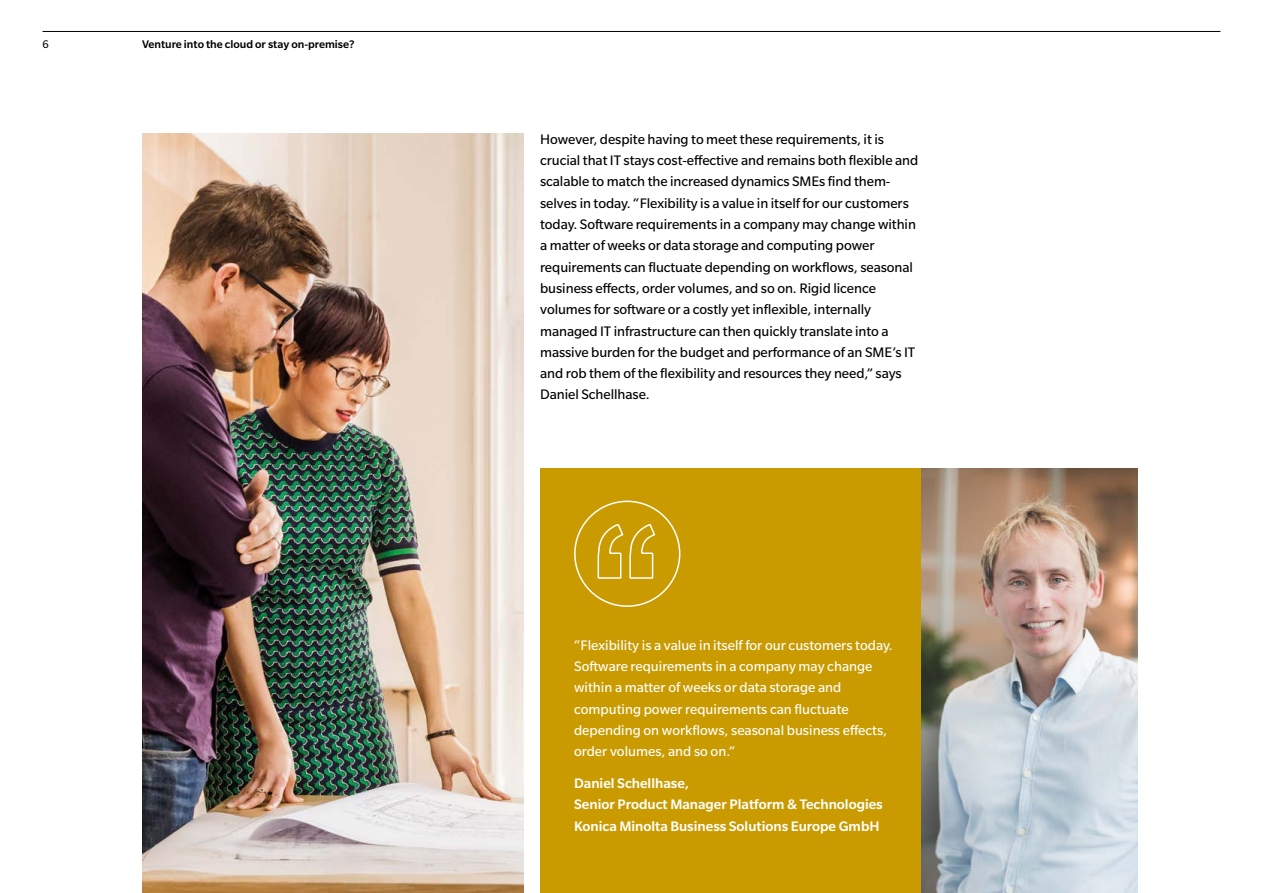
<style>
.page{position:relative;width:1263px;height:893px;background:#fff}
.page>*{position:absolute;margin:0;border:0;box-sizing:border-box;transform-origin:0 0}
.t1{font:15px/21.3px "Slate Pro";letter-spacing:-.005em;color:#000}
.t2{font:15px/21.3px "Slate Pro";color:#fff}
.t3{font:500 15px/21.3px "Slate Pro";color:#fff}
.t4{font:500 12px "Slate Pro";color:#000}
.t5{font:12px "Slate Pro";color:#000}
</style>
<div class="page">
<hr style="left:1262px;top:0;width:1px;height:893px;background:#9f9690">
<div style="left:540px;top:468px;width:387px;height:425px;background:#c99b00"></div>
<svg style="left:597px;top:524px;width:59px;height:55px"></svg>
<div style="left:574px;top:501px;width:106px;height:106px;border:2px solid #fff;border-radius:50%"></div>
<img style="left:142px;top:133px;width:382px;height:760px">
<img style="left:922px;top:468px;width:215px;height:425px">
<hr style="left:43px;top:31px;width:1177px;height:1px;background:#000">
<p class="t5" style="left:43px;top:38px;width:8px">6</p>
<p class="t4" style="left:142px;top:38px;width:214px">Venture into the cloud or stay on-premise?</p>
<p class="t1" style="left:540px;top:128px;width:380px">However, despite having to meet these requirements, it is crucial that IT stays cost-effective and remains both flexible and scalable to match the increased dynamics SMEs find them&shy;selves in today. “Flexibility is a value in itself for our customers today. Software requirements in a company may change within a matter of weeks or data storage and computing power requirements can fluctuate depending on workflows, seasonal business effects, order volumes, and so on. Rigid licence volumes for software or a costly yet inflexible, internally managed IT infrastructure can then quickly translate into a massive burden for the budget and performance of an SME’s IT and rob them of the flexibility and resources they need,” says Daniel Schellhase.</p>
<p class="t2" style="left:574px;top:634px;width:320px">“Flexibility is a value in itself for our customers today.<br>Software requirements in a company may change within a matter of weeks or data storage and computing power requirements can fluctuate depending on workflows, seasonal business effects, order volumes, and so on.”</p>
<p class="t3" style="left:574px;top:773px;width:310px">Daniel Schellhase,<br>Senior Product Manager Platform &amp; Technologies<br>Konica Minolta Business Solutions Europe GmbH</p>
</div>
